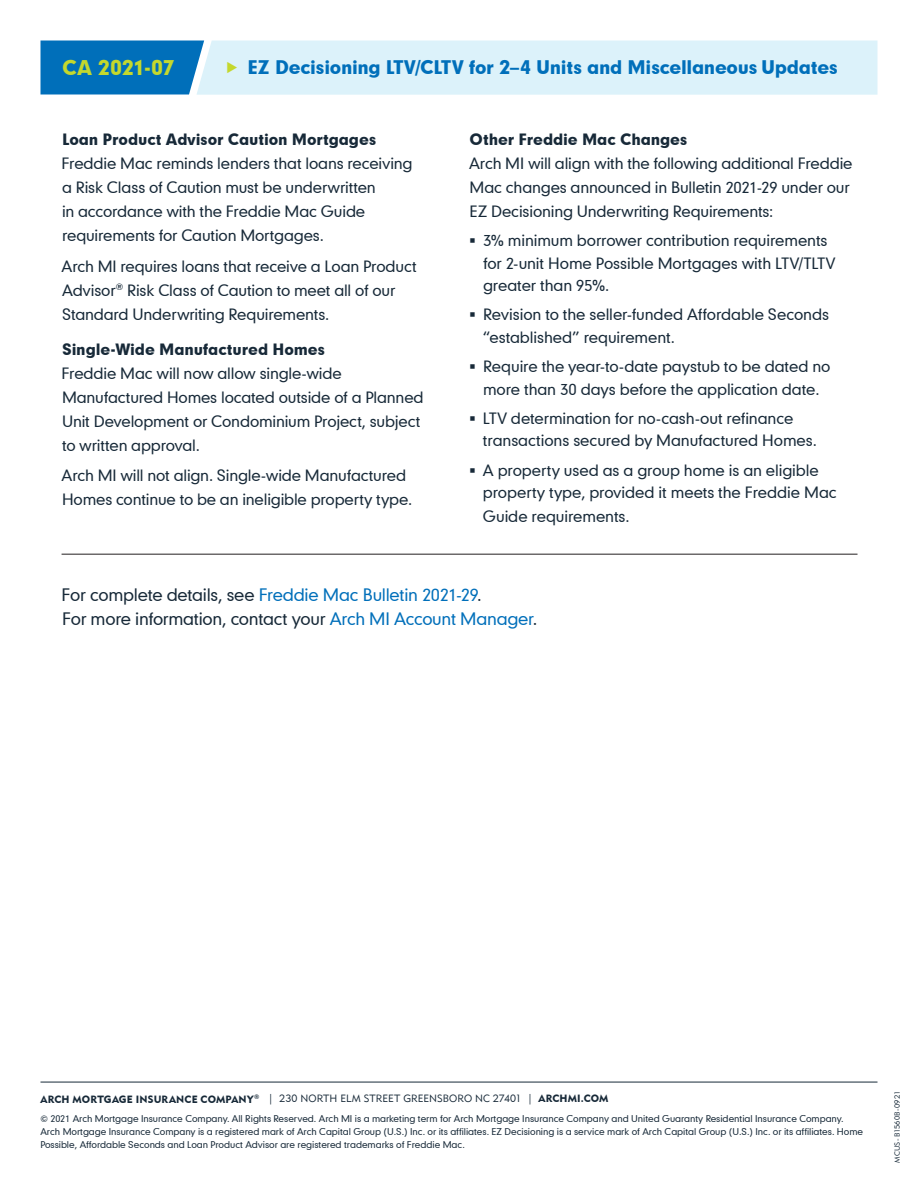
<style>
.page{position:relative;width:918px;height:1188px;background:#fff}
.page>*{position:absolute;margin:0;border:0;box-sizing:border-box;transform-origin:0 0}
.t1{font:19.5px "Geometric 706 BT Black B";letter-spacing:-.015em;color:#c4d82d}
.t2{font:18px "Geometric 706 BT Black B";letter-spacing:-.02em;color:#006fba}
.t3{font:16.5px/24px "Geometric 706 BT Medium B";letter-spacing:-.015em;color:#172938}
.t4{font:15px/24px "Geometric 706 BT Medium B";letter-spacing:-.01em;color:#172938}
.t5{font:15px "Geometric 706 BT Black B";letter-spacing:-.01em;color:#172938}
.t6{font:10.5px "Geometric 415 BT Black A";letter-spacing:.015em;color:#172938}
.t7{font:9px/12.8px "Geometric 706 BT Medium B";letter-spacing:-.005em;color:#172938}
.t8{font:7.5px "Geometric 415 BT Lite A";letter-spacing:.01em;color:#172938}
.s1{color:#006fba}
.s2{font-family:"Geometric 415 BT Lite A"}
</style>
<div class="page">
<hr style="left:40px;top:1082px;width:838px;height:1px;background:#172938">
<hr style="left:62px;top:554px;width:796px;height:1px;background:#231f20">
<svg style="left:40px;top:40px;width:838px;height:55px;background:#b4daee"></svg>
<h1 class="t1" style="left:62px;top:54px;width:114px">CA 2021-07</h1>
<p class="t2" style="left:247px;top:55px;width:592px">EZ Decisioning LTV/CLTV for 2–4 Units and Miscellaneous Updates</p>
<p class="t5" style="left:62px;top:129px;width:316px">Loan Product Advisor Caution Mortgages</p>
<p class="t4" style="left:62px;top:151px;width:353px">Freddie Mac reminds lenders that loans receiving a Risk Class of Caution must be underwritten<br>in accordance with the Freddie Mac Guide requirements for Caution Mortgages.</p>
<p class="t4" style="left:62px;top:254px;width:357px">Arch MI requires loans that receive a Loan Product<br>Advisor<sup>®</sup> Risk Class of Caution to meet all of our<br>Standard Underwriting Requirements.</p>
<p class="t5" style="left:62px;top:339px;width:265px">Single-Wide Manufactured Homes</p>
<p class="t4" style="left:62px;top:360px;width:364px">Freddie Mac will now allow single-wide Manufactured Homes located outside of a Planned Unit Development or Condominium Project, subject to written approval.</p>
<p class="t4" style="left:62px;top:463px;width:352px">Arch MI will not align. Single-wide Manufactured<br>Homes continue to be an ineligible property type.</p>
<p class="t5" style="left:470px;top:129px;width:220px">Other Freddie Mac Changes</p>
<p class="t4" style="left:469px;top:151px;width:385px">Arch MI will align with the following additional Freddie<br>Mac changes announced in Bulletin 2021-29 under our<br>EZ Decisioning Underwriting Requirements:</p>
<p class="t4" style="left:483px;top:229px;width:354px;line-height:22.5px">3% minimum borrower contribution requirements for 2-unit Home Possible Mortgages with LTV/TLTV greater than 95%.</p>
<p class="t4" style="left:483px;top:303px;width:348px;line-height:22.5px">Revision to the seller-funded Affordable Seconds “established” requirement.</p>
<p class="t4" style="left:483px;top:355px;width:349px;line-height:22.5px">Require the year-to-date paystub to be dated no more than 30 days before the application date.</p>
<p class="t4" style="left:483px;top:407px;width:335px;line-height:22.5px">LTV determination for no-cash-out refinance transactions secured by Manufactured Homes.</p>
<p class="t4" style="left:483px;top:458px;width:356px;line-height:22.5px">A property used as a group home is an eligible property type, provided it meets the Freddie Mac</p>
<p class="t4" style="left:483px;top:504px;width:148px">Guide requirements.</p>
<p class="t3" style="left:62px;top:582px;width:477px">For complete details, see <span class="s1">Freddie Mac Bulletin 2021-29</span>.<br>For more information, contact your <span class="s1">Arch MI Account Manager</span>.</p>
<p class="t6" style="left:40px;top:1092px;width:570px">ARCH MORTGAGE INSURANCE COMPANY<sup>®</sup> <span class="s2">| 230 NORTH ELM STREET GREENSBORO NC 27401 |</span> ARCHMI.COM</p>
<p class="t7" style="left:40px;top:1112px;width:824px">© 2021 Arch Mortgage Insurance Company. All Rights Reserved. Arch MI is a marketing term for Arch Mortgage Insurance Company and United Guaranty Residential Insurance Company.<br>Arch Mortgage Insurance Company is a registered mark of Arch Capital Group (U.S.) Inc. or its affiliates. EZ Decisioning is a service mark of Arch Capital Group (U.S.) Inc. or its affiliates. Home<br>Possible, Affordable Seconds and Loan Product Advisor are registered trademarks of Freddie Mac.</p>
<p class="t8" style="left:892px;top:1163px;width:73px;rotate:-90deg">MCUS- B1560B-0921</p>
</div>
